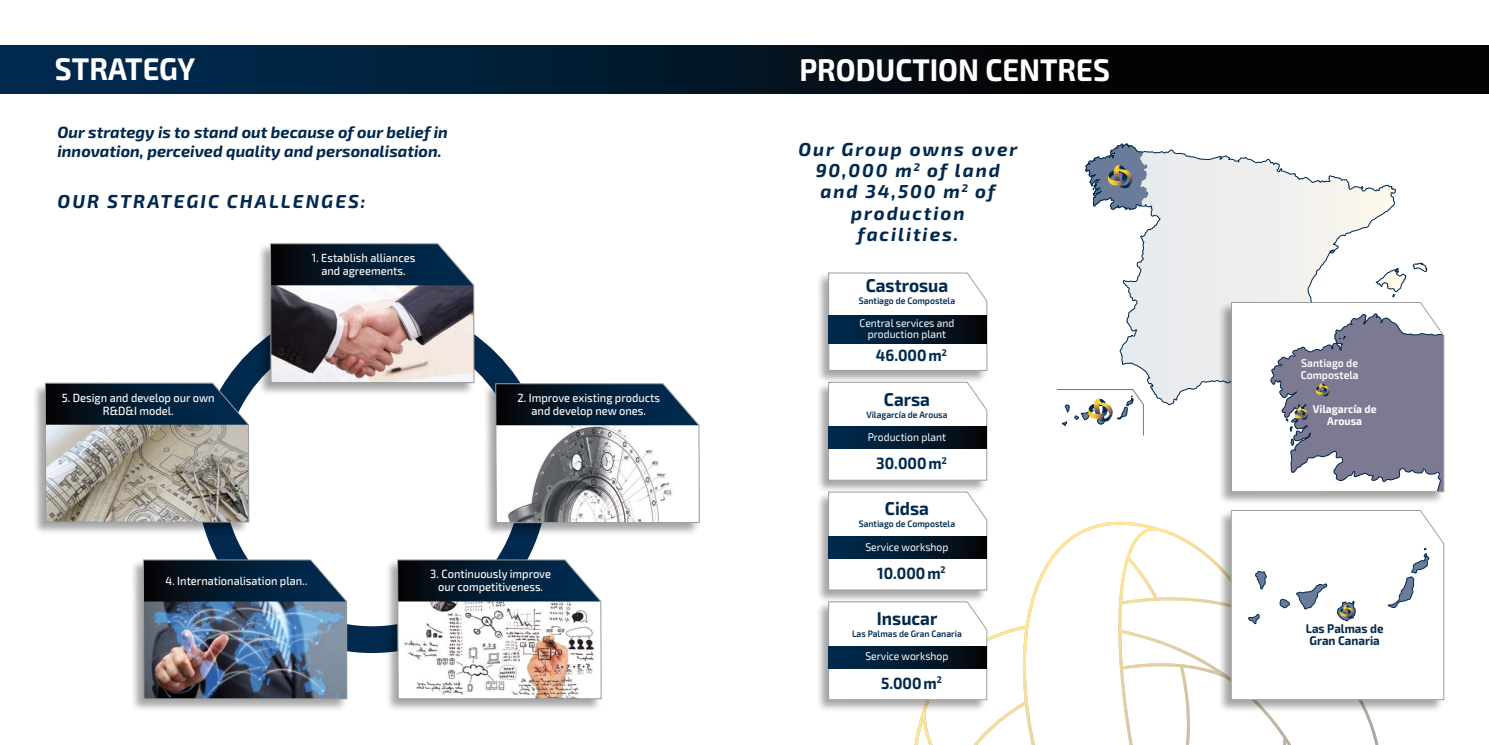
<style>
.page{position:relative;width:1489px;height:745px;background:#fff}
.page>*{position:absolute;margin:0;border:0;box-sizing:border-box;transform-origin:0 0}
.t1{font:700 31.25px "Exo 2.0";color:#fff;scale:.93 1}
.t2{font:italic 700 18.75px/21.2px "Exo 2.0";letter-spacing:.1em;color:#00294d;text-align:center}
.t3{font:700 18.5px "Exo 2.0";color:#00294d;scale:.93 1}
.t4{font:italic 700 16.25px/18.8px "Exo 2.0";color:#00294d}
.t5{font:700 16.25px "Exo 2.0";color:#00294d;scale:.93 1}
.t6{font:700 12.5px/12.5px "Exo 2.0";color:#00294d;text-align:center;scale:.93 1}
.t7{font:500 11.88px/13.1px "Exo 2.0";color:#fff;text-align:center;scale:.93 1}
.t8{font:600 11.25px/11.2px "Exo 2.0";color:#fff;scale:.93 1}
.t9{font:700 11.25px/11.2px "Exo 2.0";color:#fff;text-align:center;scale:.93 1}
.t10{font:11.12px/11.1px "Exo 2.0";color:#fff;text-align:center;scale:.93 1}
.t11{font:600 9.25px "Exo 2.0";color:#00294d;scale:.93 1}
</style>
<div class="page">
<div style="left:0;top:45px;width:1488px;height:49px;background:linear-gradient(to right,#002e53,#040000)"></div>
<div style="left:482px;top:382px;width:217px;height:153px;background:#000;opacity:.35"></div>
<svg style="left:495px;top:383px;width:204px;height:139px"></svg>
<div style="left:32px;top:382px;width:217px;height:153px;background:#000;opacity:.35"></div>
<svg style="left:45px;top:382px;width:204px;height:140px;background:#7a7e7d"></svg>
<div style="left:384px;top:558px;width:217px;height:153px;background:#000;opacity:.35"></div>
<svg style="left:397px;top:559px;width:204px;height:139px"></svg>
<div style="left:130px;top:558px;width:217px;height:153px;background:#000;opacity:.35"></div>
<img style="left:143px;top:559px;width:204px;height:139px">
<div style="left:257px;top:243px;width:217px;height:153px;background:#000;opacity:.35"></div>
<svg style="left:270px;top:243px;width:204px;height:140px;background:#79767c"></svg>
<svg style="left:914px;top:521px;width:465px;height:223px"></svg>
<svg style="left:1119px;top:149px;width:307px;height:256px"></svg>
<svg style="left:1085px;top:143px;width:63px;height:68px"></svg>
<svg style="left:1057px;top:388px;width:86px;height:47px"></svg>
<div style="left:1217px;top:301px;width:227px;height:203px;background:#000;opacity:.35"></div>
<svg style="left:1230px;top:266px;width:214px;height:226px"></svg>
<div style="left:1217px;top:509px;width:227px;height:203px;background:#000;opacity:.35"></div>
<svg style="left:1230px;top:509px;width:214px;height:190px"></svg>
<div style="left:815px;top:272px;width:172px;height:111px;background:#000;opacity:.35"></div>
<svg style="left:828px;top:272px;width:159px;height:98px"></svg>
<div style="left:828px;top:315px;width:158px;height:28px;background:linear-gradient(to right,#002d53,#05080b)"></div>
<div style="left:815px;top:381px;width:172px;height:112px;background:#000;opacity:.35"></div>
<svg style="left:828px;top:381px;width:159px;height:99px"></svg>
<div style="left:828px;top:426px;width:158px;height:22px;background:linear-gradient(to right,#002d53,#05080b)"></div>
<div style="left:815px;top:600px;width:172px;height:112px;background:#000;opacity:.35"></div>
<svg style="left:828px;top:602px;width:159px;height:97px"></svg>
<div style="left:828px;top:646px;width:158px;height:21px;background:linear-gradient(to right,#002d53,#05080b)"></div>
<div style="left:815px;top:491px;width:172px;height:111px;background:#000;opacity:.35"></div>
<svg style="left:828px;top:491px;width:159px;height:99px"></svg>
<div style="left:828px;top:536px;width:158px;height:22px;background:linear-gradient(to right,#002d53,#05080b)"></div>
<h1 class="t1" style="left:55px;top:51px;width:152px">STRATEGY</h1>
<h3 class="t4" style="left:57px;top:123px;width:392px">Our strategy is to stand out because of our belief in innovation, perceived quality and personalisation.</h3>
<h2 class="t2" style="left:58px;top:191px;width:310px">OUR STRATEGIC CHALLENGES:</h2>
<p class="t7" style="left:62px;top:391px;width:166px">5. Design and develop our own<br>R&amp;D&amp;I model.</p>
<p class="t7" style="left:312px;top:251px;width:113px">1. Establish alliances and agreements.</p>
<p class="t7" style="left:517px;top:391px;width:155px">2. Improve existing products and develop new ones.</p>
<p class="t7" style="left:165px;top:574px;width:154px">4. Internationalisation plan..</p>
<p class="t7" style="left:430px;top:567px;width:131px">3. Continuously improve our competitiveness.</p>
<h1 class="t1" style="left:799px;top:51px;width:335px">PRODUCTION CENTRES</h1>
<h2 class="t2" style="left:798px;top:139px;width:220px">Our Group owns over<br>90,000 m<sup>2</sup> of land and 34,500 m<sup>2</sup> of production facilities.</h2>
<h3 class="t3" style="left:865px;top:274px;width:90px">Castrosua</h3>
<p class="t11" style="left:858px;top:295px;width:105px">Santiago de Compostela</p>
<p class="t10" style="left:859px;top:318px;width:104px">Central services and production plant</p>
<h3 class="t5" style="left:875px;top:345px;width:78px">46.000m<sup>2</sup></h3>
<h3 class="t3" style="left:883px;top:388px;width:51px">Carsa</h3>
<p class="t11" style="left:866px;top:408px;width:89px">Vilagarcía de Arousa</p>
<p class="t10" style="left:867px;top:431px;width:86px">Production plant</p>
<h3 class="t5" style="left:876px;top:453px;width:77px">30.000m<sup>2</sup></h3>
<h3 class="t3" style="left:885px;top:497px;width:49px">Cidsa</h3>
<p class="t11" style="left:858px;top:518px;width:105px">Santiago de Compostela</p>
<p class="t10" style="left:865px;top:541px;width:91px">Service workshop</p>
<h3 class="t5" style="left:877px;top:563px;width:75px">10.000m<sup>2</sup></h3>
<h3 class="t3" style="left:876px;top:607px;width:66px">Insucar</h3>
<p class="t11" style="left:852px;top:628px;width:120px">Las Palmas de Gran Canaria</p>
<p class="t10" style="left:865px;top:650px;width:91px">Service workshop</p>
<h3 class="t5" style="left:881px;top:672px;width:67px">5.000m<sup>2</sup></h3>
<p class="t8" style="left:1300px;top:358px;width:64px">Santiago de<br>Compostela</p>
<p class="t9" style="left:1312px;top:404px;width:70px">Vilagarcía de<br>Arousa</p>
<p class="t6" style="left:1305px;top:622px;width:85px">Las Palmas de<br>Gran Canaria</p>
</div>
